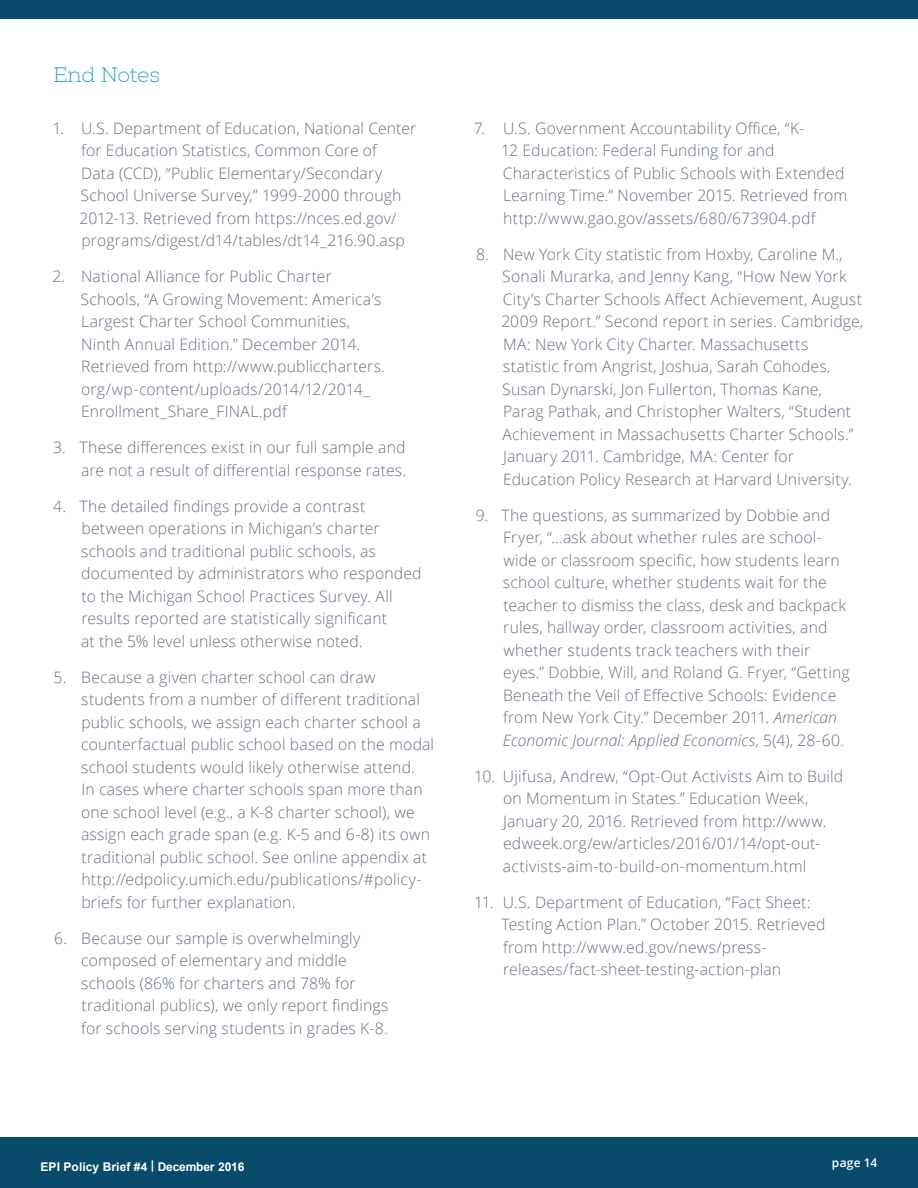
<style>
.page{position:relative;width:918px;height:1188px;background:#fff}
.page>*{position:absolute;margin:0;border:0;box-sizing:border-box;transform-origin:0 0}
.t1{font:300 21px "Nexa Slab";letter-spacing:-.015em;color:#31a9c8}
.t2{font:300 15.75px/22.5px "Open Sans";letter-spacing:.01em;color:#637181}
.t3{font:700 12px "Arial";letter-spacing:.005em;color:#fff}
.t4{font:600 12px "Open Sans";letter-spacing:.02em;color:#fff}
.s1{font-style:italic}
</style>
<div class="page">
<div style="left:0;top:1137px;width:918px;height:51px;background:#084b6a"></div>
<div style="left:0;top:0;width:918px;height:18px;background:#084b6a"></div>
<h1 class="t1" style="left:53px;top:63px;width:108px">End Notes</h1>
<p class="t2" style="left:80px;top:116px;width:338px;text-indent:-27px">1. U.S. Department of Education, National Center for Education Statistics, Common Core of<br>Data (CCD), “Public Elementary/Secondary School Universe Survey,” 1999-2000 through 2012-13. Retrieved from https://nces.ed.gov/ programs/digest/d14/tables/dt14_216.90.asp</p>
<p class="t2" style="left:80px;top:265px;width:306px;text-indent:-28px">2. National Alliance for Public Charter Schools, “A Growing Movement: America’s Largest Charter School Communities, Ninth Annual Edition.” December 2014.<br>Retrieved from http://www.publiccharters. org/wp-content/uploads/2014/12/2014_ Enrollment_Share_FINAL.pdf</p>
<p class="t2" style="left:53px;top:436px;width:355px;text-align:right">3. These differences exist in our full sample and are not a result of differential response rates.</p>
<p class="t2" style="left:81px;top:494px;width:342px;text-indent:-28px">4. The detailed findings provide a contrast between operations in Michigan’s charter schools and traditional public schools, as documented by administrators who responded to the Michigan School Practices Survey. All results reported are statistically significant<br>at the 5% level unless otherwise noted.</p>
<p class="t2" style="left:81px;top:665px;width:355px;text-indent:-27px">5. Because a given charter school can draw students from a number of different traditional public schools, we assign each charter school a counterfactual public school based on the modal school students would likely otherwise attend.<br>In cases where charter schools span more than one school level (e.g., a K-8 charter school), we assign each grade span (e.g. K-5 and 6-8) its own traditional public school. See online appendix at http://edpolicy.umich.edu/publications/#policy&shy;briefs for further explanation.</p>
<p class="t2" style="left:81px;top:926px;width:309px;text-indent:-27px">6. Because our sample is overwhelmingly composed of elementary and middle schools (86% for charters and 78% for traditional publics), we only report findings for schools serving students in grades K-8.</p>
<p class="t2" style="left:501px;top:116px;width:348px;text-indent:-27px">7. U.S. Government Accountability Office, “K-<br>12 Education: Federal Funding for and Characteristics of Public Schools with Extended Learning Time.” November 2015. Retrieved from http://www.gao.gov/assets/680/673904.pdf</p>
<p class="t2" style="left:501px;top:242px;width:363px;text-indent:-25px">8. New York City statistic from Hoxby, Caroline M., Sonali Murarka, and Jenny Kang, “How New York City’s Charter Schools Affect Achievement, August 2009 Report.” Second report in series. Cambridge, MA: New York City Charter. Massachusetts statistic from Angrist, Joshua, Sarah Cohodes, Susan Dynarski, Jon Fullerton, Thomas Kane, Parag Pathak, and Christopher Walters, “Student Achievement in Massachusetts Charter Schools.” January 2011. Cambridge, MA: Center for Education Policy Research at Harvard University.</p>
<p class="t2" style="left:503px;top:503px;width:348px;text-indent:-27px">9. The questions, as summarized by Dobbie and Fryer, “…ask about whether rules are school&shy;wide or classroom specific, how students learn school culture, whether students wait for the teacher to dismiss the class, desk and backpack rules, hallway order, classroom activities, and whether students track teachers with their eyes.” Dobbie, Will, and Roland G. Fryer, “Getting Beneath the Veil of Effective Schools: Evidence from New York City.” December 2011. <span class="s1">American Economic Journal: Applied Economics</span>, 5(4), 28-60.</p>
<p class="t2" style="left:503px;top:764px;width:342px;text-indent:-29px">10. Ujifusa, Andrew, “Opt-Out Activists Aim to Build on Momentum in States.” Education Week, January 20, 2016. Retrieved from http://www. edweek.org/ew/articles/2016/01/14/opt-out&shy;activists-aim-to-build-on-momentum.html</p>
<p class="t2" style="left:501px;top:890px;width:325px;text-indent:-27px">11. U.S. Department of Education, “Fact Sheet:<br>Testing Action Plan.” October 2015. Retrieved from http://www.ed.gov/news/press&shy;releases/fact-sheet-testing-action-plan</p>
<p class="t3" style="left:40px;top:1158px;width:205px">EPI Policy Brief #4 | December 2016</p>
<p class="t4" style="left:832px;top:1155px;width:47px">page 14</p>
</div>
